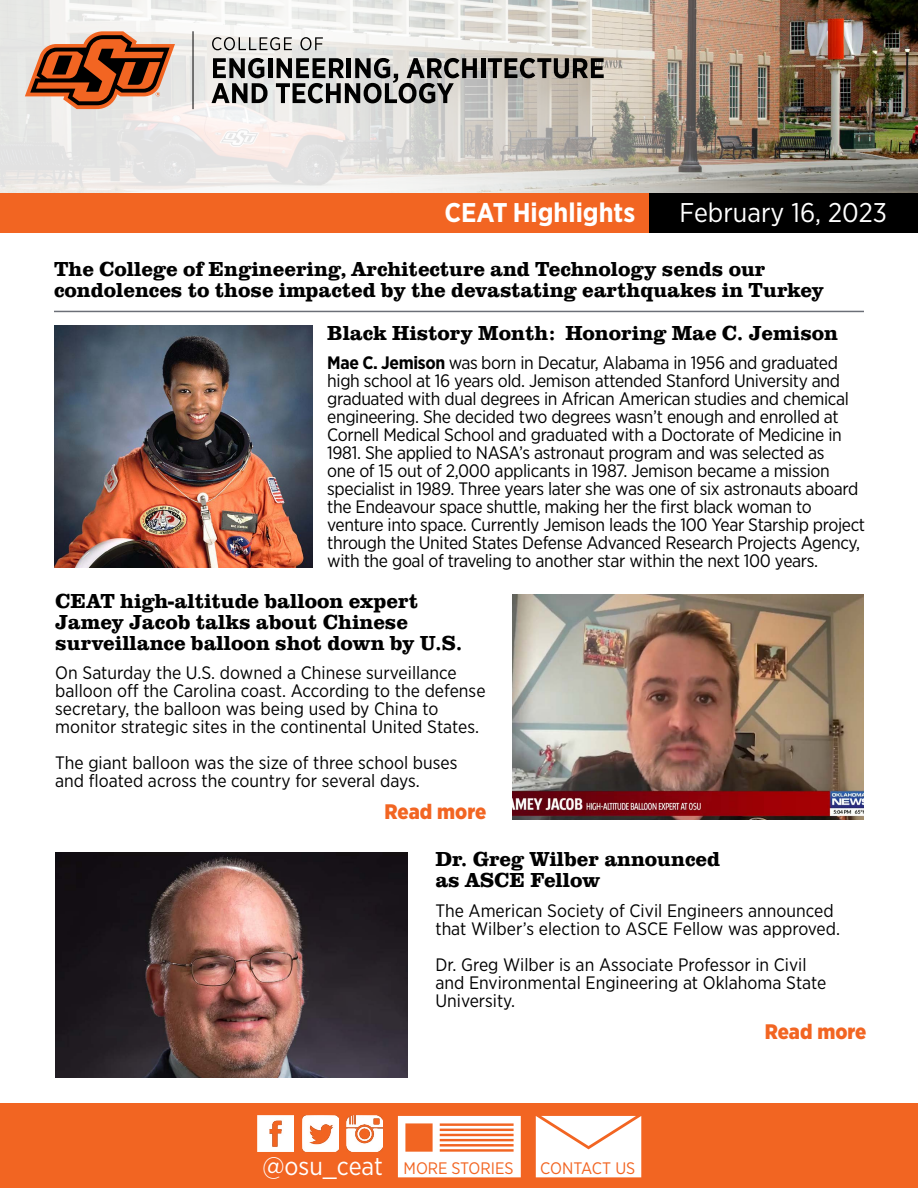
<style>
.page{position:relative;width:918px;height:1188px;background:#fff}
.page>*{position:absolute;margin:0;border:0;box-sizing:border-box;transform-origin:0 0}
.t1{font:27px "Gotham Narrow";color:#fff}
.t2{font:700 27px "Gotham Narrow";color:#fff}
.t3{font:700 21px/21px "Clarendon URW";color:#000}
.t4{font:900 21px "Gotham Narrow";color:#f26522}
.t5{font:18px/18px "Gotham Narrow";letter-spacing:-.02em;color:#000}
.t6{font:18px/18px "Gotham Narrow";color:#000}
.t7{font:16.65px "Gotham Narrow";color:#f26522}
.s1{font-weight:700}
.s2{font-size:25.2px;color:#fff}
</style>
<div class="page">
<img style="left:803px;top:0;width:115px;height:193px">
<img style="left:0;top:0;width:803px;height:193px">
<div style="left:0;top:193px;width:918px;height:39px;background:#f26522"></div>
<div style="left:650px;top:193px;width:268px;height:39px;background:#000"></div>
<div style="left:0;top:1104px;width:918px;height:84px;background:#f26522"></div>
<hr style="left:193px;top:31px;width:1px;height:78px;background:#000">
<svg style="left:25px;top:31px;width:150px;height:78px"></svg>
<hr style="left:268px;top:58px;width:4px;height:20px;background:#000">
<hr style="left:481px;top:58px;width:4px;height:20px;background:#000">
<svg style="left:488px;top:58px;width:116px;height:20px"></svg>
<svg style="left:212px;top:58px;width:56px;height:45px"></svg>
<svg style="left:276px;top:58px;width:201px;height:45px"></svg>
<svg style="left:212px;top:37px;width:80px;height:13px"></svg>
<svg style="left:300px;top:37px;width:23px;height:13px"></svg>
<img style="left:257px;top:1116px;width:36px;height:36px">
<img style="left:347px;top:1116px;width:36px;height:36px">
<img style="left:302px;top:1116px;width:36px;height:36px">
<svg style="left:536px;top:1116px;width:105px;height:61px"></svg>
<svg style="left:398px;top:1116px;width:123px;height:61px"></svg>
<img style="left:54px;top:326px;width:258px;height:241px">
<hr style="left:54px;top:311px;width:810px;height:1px;background:#474c55">
<img style="left:512px;top:594px;width:352px;height:225px">
<img style="left:55px;top:852px;width:352px;height:226px">
<h1 class="t2" style="left:444px;top:195px;width:192px">CEAT Highlights</h1>
<h1 class="t1" style="left:680px;top:195px;width:209px">February 16, 2023</h1>
<p class="t3" style="left:54px;top:258px;width:772px">The College of Engineering, Architecture and Technology sends our condolences to those impacted by the devastating earthquakes in Turkey</p>
<p class="t3" style="left:327px;top:321px;width:512px">Black History Month: Honoring Mae C. Jemison</p>
<p class="t5" style="left:327px;top:353px;width:539px"><span class="s1">Mae C. Jemison</span> was born in Decatur, Alabama in 1956 and graduated high school at 16 years old. Jemison attended Stanford University and graduated with dual degrees in African American studies and chemical engineering. She decided two degrees wasn’t enough and enrolled at Cornell Medical School and graduated with a Doctorate of Medicine in 1981. She applied to NASA’s astronaut program and was selected as<br>one of 15 out of 2,000 applicants in 1987. Jemison became a mission specialist in 1989. Three years later she was one of six astronauts aboard the Endeavour space shuttle, making her the first black woman to venture into space. Currently Jemison leads the 100 Year Starship project through the United States Defense Advanced Research Projects Agency, with the goal of traveling to another star within the next 100 years.</p>
<p class="t3" style="left:55px;top:589px;width:409px">CEAT high-altitude balloon expert<br>Jamey Jacob talks about Chinese surveillance balloon shot down by U.S.</p>
<p class="t6" style="left:55px;top:664px;width:432px">On Saturday the U.S. downed a Chinese surveillance balloon off the Carolina coast. According to the defense secretary, the balloon was being used by China to monitor strategic sites in the continental United States.</p>
<p class="t6" style="left:55px;top:754px;width:404px">The giant balloon was the size of three school buses and floated across the country for several days.</p>
<p class="t4" style="left:385px;top:798px;width:103px">Read more</p>
<p class="t3" style="left:435px;top:848px;width:286px">Dr. Greg Wilber announced as ASCE Fellow</p>
<p class="t6" style="left:435px;top:901px;width:406px">The American Society of Civil Engineers announced that Wilber’s election to ASCE Fellow was approved.</p>
<p class="t6" style="left:435px;top:955px;width:393px">Dr. Greg Wilber is an Associate Professor in Civil and Environmental Engineering at Oklahoma State<br>University.</p>
<p class="t7" style="left:262px;top:1158px;width:253px"><span class="s2">@osu_ceat</span> MORE STORIES</p>
<p class="t7" style="left:540px;top:1158px;width:97px">CONTACT US</p>
<p class="t4" style="left:765px;top:1017px;width:103px">Read more</p>
</div>
